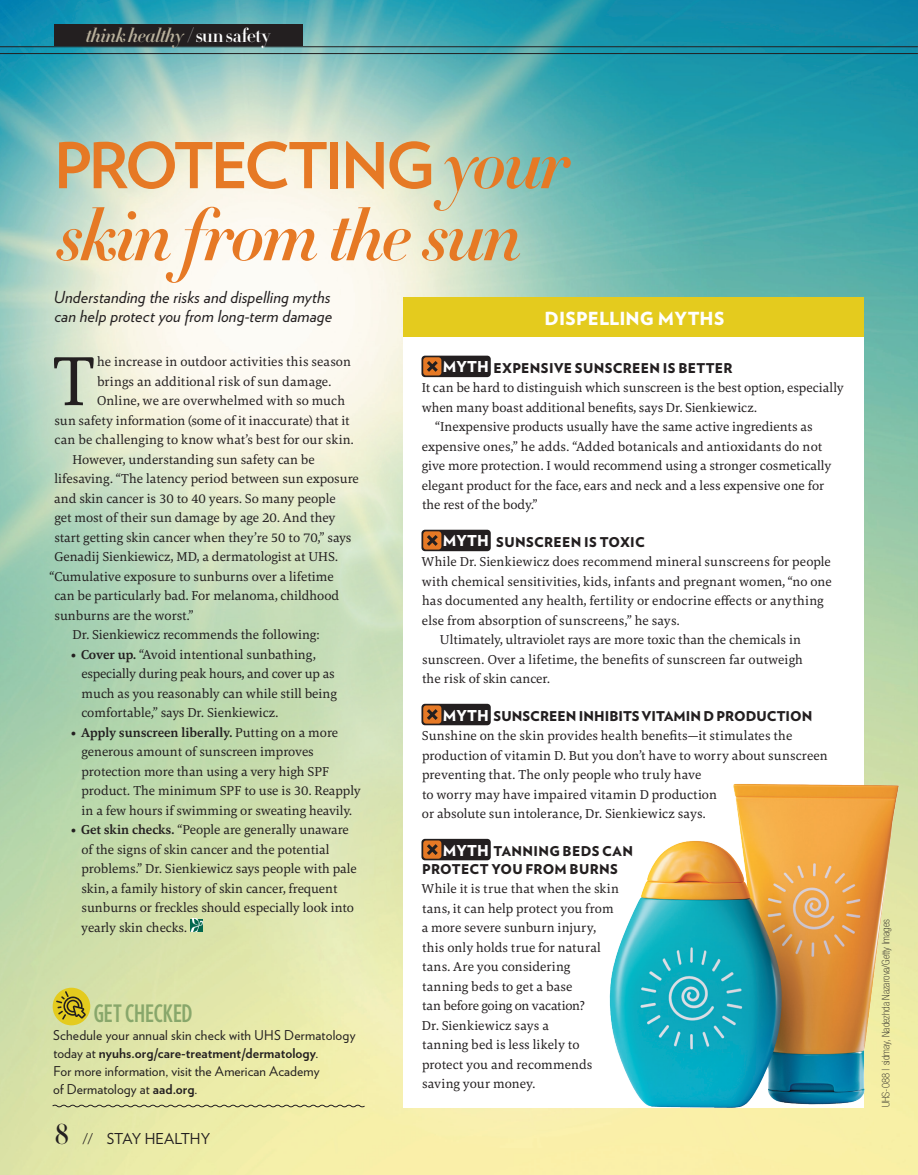
<style>
.page{position:relative;width:918px;height:1175px;background:#fff}
.page>*{position:absolute;margin:0;border:0;box-sizing:border-box;transform-origin:0 0}
.Body_drop_cap_UHS{font:72.75px "Carrara";color:#231f20}
.Hed_Verlag_UHS{font:72px "Didot HTF B24 Bold Ital";letter-spacing:-.035em;color:#e67925}
.Hed_Verlag_UHS-2{font:700 63px "Verlag";letter-spacing:-.05em;color:#e67925}
.CTA_Hed_UHS{font:700 24px "Verlag Compressed";color:#88a76b}
.Dept_tag_UHS{font:19.5px "Didot HTF B24 Bold Ital";letter-spacing:-.025em;color:#b9b19c}
.Sidebar_Head_UHS{font:900 18px "Verlag";letter-spacing:.005em;color:#fff}
.Short_Takes_Deck_UHS{font:italic 16.5px/19.5px "Verlag";letter-spacing:.005em;color:#231f20}
.t1{font:900 15px "Verlag";color:#fff}
.t2{font:15px "Verlag";color:#231f20}
.Body_indent_UHS{font:13.5px/19.5px "Carrara";color:#231f20}
.Body_no_indent_UHS{font:13.5px/19.5px "Carrara";letter-spacing:.005em;color:#231f20}
.Body_drop_cap_UHS-2{font:13.5px "Carrara";letter-spacing:.005em;color:#231f20}
.CTA_Body_UHS{font:13.5px/18px "Verlag";letter-spacing:.01em;color:#231f20}
.Subheads_UHS{font:900 13.5px/18px "Verlag";letter-spacing:.015em;color:#231f20}
.caption_body{font:100 condensed 10.5px "Helvetica Neue LT Std";color:#231f20}
.s1{font-family:"Didot HTF B24 Bold";color:#fff}
.s2{font-family:"Didot HTF B24 Bold Ital";font-weight:400;font-size:72px}
.s3{font-weight:700}
.s4{font-family:"Didot HTF B24 Bold";font-size:28.5px}
.s5{font-family:"Helvetica Neue LT Std";font-weight:300}
</style>
<div class="page">
<img style="left:0;top:0;width:918px;height:1174px">
<div style="left:404px;top:308px;width:460px;height:799px;background:#fff"></div>
<div style="left:404px;top:297px;width:460px;height:39px;background:#e4cb1e"></div>
<hr style="left:0;top:53px;width:918px;height:1px;background:#231f20">
<hr style="left:0;top:46px;width:918px;height:1px;background:#231f20">
<div style="left:54px;top:24px;width:248px;height:22px;background:#231f20"></div>
<svg style="left:52px;top:1104px;width:313px;height:3px"></svg>
<div style="left:53px;top:987px;width:37px;height:38px;background:#e4cb1e;border-radius:50%"></div>
<svg style="left:56px;top:991px;width:30px;height:28px"></svg>
<svg style="left:190px;top:919px;width:13px;height:13px"></svg>
<div style="left:421px;top:356px;width:70px;height:21px;background:#231f20;border-radius:3px"></div>
<div style="left:423px;top:357px;width:18px;height:18px;background:#e67925;border-radius:3px"></div>
<svg style="left:427px;top:361px;width:11px;height:11px"></svg>
<div style="left:421px;top:530px;width:70px;height:21px;background:#231f20;border-radius:3px"></div>
<div style="left:423px;top:531px;width:18px;height:18px;background:#e67925;border-radius:3px"></div>
<svg style="left:427px;top:535px;width:11px;height:11px"></svg>
<div style="left:421px;top:704px;width:70px;height:21px;background:#231f20;border-radius:3px"></div>
<div style="left:423px;top:705px;width:18px;height:18px;background:#e67925;border-radius:3px"></div>
<svg style="left:427px;top:709px;width:11px;height:11px"></svg>
<div style="left:421px;top:838px;width:70px;height:22px;background:#231f20;border-radius:3px"></div>
<div style="left:423px;top:840px;width:18px;height:18px;background:#e67925;border-radius:3px"></div>
<svg style="left:427px;top:844px;width:11px;height:11px"></svg>
<img style="left:579px;top:740px;width:336px;height:392px">
<p class="Dept_tag_UHS" style="left:86px;top:23px;width:186px">think healthy <span class="s1">/ sun safety</span></p>
<p class="Hed_Verlag_UHS-2" style="left:54px;top:116px;width:518px">PROTECTING <span class="s2">your</span></p>
<p class="Hed_Verlag_UHS" style="left:57px;top:190px;width:466px">skin from the sun</p>
<p class="Short_Takes_Deck_UHS" style="left:54px;top:286px;width:280px">Understanding the risks and dispelling myths can help protect you from long-term damage</p>
<p class="Body_drop_cap_UHS" style="left:51px;top:334px;width:47px">T</p>
<p class="Body_drop_cap_UHS-2" style="left:97px;top:353px;width:255px">he increase in outdoor activities this season</p>
<p class="Body_drop_cap_UHS-2" style="left:97px;top:372px;width:236px">brings an additional risk of sun damage.</p>
<p class="Body_drop_cap_UHS-2" style="left:97px;top:392px;width:250px">Online, we are overwhelmed with so much</p>
<p class="Body_drop_cap_UHS-2" style="left:55px;top:411px;width:296px">sun safety information (some of it inaccurate) that it</p>
<p class="Body_drop_cap_UHS-2" style="left:54px;top:431px;width:301px">can be challenging to know what’s best for our skin.</p>
<p class="Body_indent_UHS" style="left:72px;top:449px;width:244px">However, understanding sun safety can be</p>
<p class="Body_indent_UHS" style="left:55px;top:469px;width:306px">lifesaving. “The latency period between sun exposure</p>
<p class="Body_indent_UHS" style="left:54px;top:488px;width:283px">and skin cancer is 30 to 40 years. So many people</p>
<p class="Body_indent_UHS" style="left:54px;top:508px;width:283px">get most of their sun damage by age 20. And they</p>
<p class="Body_indent_UHS" style="left:55px;top:527px;width:298px">start getting skin cancer when they’re 50 to 70,” says</p>
<p class="Body_indent_UHS" style="left:54px;top:547px;width:285px">Genadij Sienkiewicz, MD, a dermatologist at UHS.</p>
<p class="Body_indent_UHS" style="left:50px;top:566px;width:286px">“Cumulative exposure to sunburns over a lifetime</p>
<p class="Body_indent_UHS" style="left:54px;top:586px;width:286px">can be particularly bad. For melanoma, childhood</p>
<p class="Body_indent_UHS" style="left:55px;top:605px;width:141px">sunburns are the worst.”</p>
<p class="Body_indent_UHS" style="left:72px;top:625px;width:248px">Dr. Sienkiewicz recommends the following:</p>
<p class="Body_indent_UHS" style="left:81px;top:644px;width:257px;text-indent:-10px"><span class="s3">• Cover up.</span> “Avoid intentional sunbathing, especially during peak hours, and cover up as much as you reasonably can while still being comfortable,” says Dr. Sienkiewicz.</p>
<p class="Body_indent_UHS" style="left:81px;top:722px;width:281px;text-indent:-10px"><span class="s3">• Apply sunscreen liberally.</span> Putting on a more generous amount of sunscreen improves protection more than using a very high SPF product. The minimum SPF to use is 30. Reapply in a few hours if swimming or sweating heavily.</p>
<p class="Body_indent_UHS" style="left:81px;top:820px;width:277px;text-indent:-10px"><span class="s3">• Get skin checks.</span> “People are generally unaware of the signs of skin cancer and the potential problems.” Dr. Sienkiewicz says people with pale skin, a family history of skin cancer, frequent sunburns or freckles should especially look into yearly skin checks.</p>
<p class="CTA_Hed_UHS" style="left:94px;top:996px;width:100px">GET CHECKED</p>
<p class="CTA_Body_UHS" style="left:53px;top:1025px;width:304px">Schedule your annual skin check with UHS Dermatology today at <span class="s3">nyuhs.org/care-treatment/dermatology</span>.<br>For more information, visit the American Academy<br>of Dermatology at <span class="s3">aad.org</span>.</p>
<p class="t2" style="left:54px;top:1127px;width:158px"><span class="s4">8</span> <span class="s5">//</span> STAY HEALTHY</p>
<p class="Sidebar_Head_UHS" style="left:545px;top:303px;width:181px">DISPELLING MYTHS</p>
<p class="t1" style="left:443px;top:354px;width:47px">MYTH</p>
<p class="Subheads_UHS" style="left:494px;top:358px;width:241px">EXPENSIVE SUNSCREEN IS BETTER</p>
<p class="Body_no_indent_UHS" style="left:422px;top:378px;width:424px">It can be hard to distinguish which sunscreen is the best option, especially when many boast additional benefits, says Dr. Sienkiewicz.</p>
<p class="Body_indent_UHS" style="left:422px;top:417px;width:411px;text-indent:13px">“Inexpensive products usually have the same active ingredients as expensive ones,” he adds. “Added botanicals and antioxidants do not give more protection. I would recommend using a stronger cosmetically elegant product for the face, ears and neck and a less expensive one for the rest of the body.”</p>
<p class="t1" style="left:443px;top:528px;width:47px">MYTH</p>
<p class="Subheads_UHS" style="left:496px;top:532px;width:150px">SUNSCREEN IS TOXIC</p>
<p class="Body_no_indent_UHS" style="left:422px;top:552px;width:412px">While Dr. Sienkiewicz does recommend mineral sunscreens for people with chemical sensitivities, kids, infants and pregnant women, “no one has documented any health, fertility or endocrine effects or anything else from absorption of sunscreens,” he says.</p>
<p class="Body_indent_UHS" style="left:422px;top:630px;width:382px;text-indent:18px">Ultimately, ultraviolet rays are more toxic than the chemicals in sunscreen. Over a lifetime, the benefits of sunscreen far outweigh the risk of skin cancer.</p>
<p class="t1" style="left:443px;top:702px;width:47px">MYTH</p>
<p class="Subheads_UHS" style="left:494px;top:706px;width:320px">SUNSCREEN INHIBITS VITAMIN D PRODUCTION</p>
<p class="Body_no_indent_UHS" style="left:422px;top:726px;width:407px">Sunshine on the skin provides health benefits—it stimulates the production of vitamin D. But you don’t have to worry about sunscreen preventing that. The only people who truly have<br>to worry may have impaired vitamin D production<br>or absolute sun intolerance, Dr. Sienkiewicz says.</p>
<p class="t1" style="left:443px;top:837px;width:47px">MYTH</p>
<p class="Subheads_UHS" style="left:422px;top:841px;width:212px;text-indent:71px">TANNING BEDS CAN<br>PROTECT YOU FROM BURNS</p>
<p class="Body_no_indent_UHS" style="left:422px;top:879px;width:199px">While it is true that when the skin tans, it can help protect you from a more severe sunburn injury, this only holds true for natural tans. Are you considering tanning beds to get a base<br>tan before going on vacation?<br>Dr. Sienkiewicz says a<br>tanning bed is less likely to protect you and recommends saving your money.</p>
<p class="caption_body" style="left:880px;top:1107px;width:190px;rotate:-90deg">UHS-088 | sidmay, Nadezhda Nazarova/Getty Images</p>
</div>
